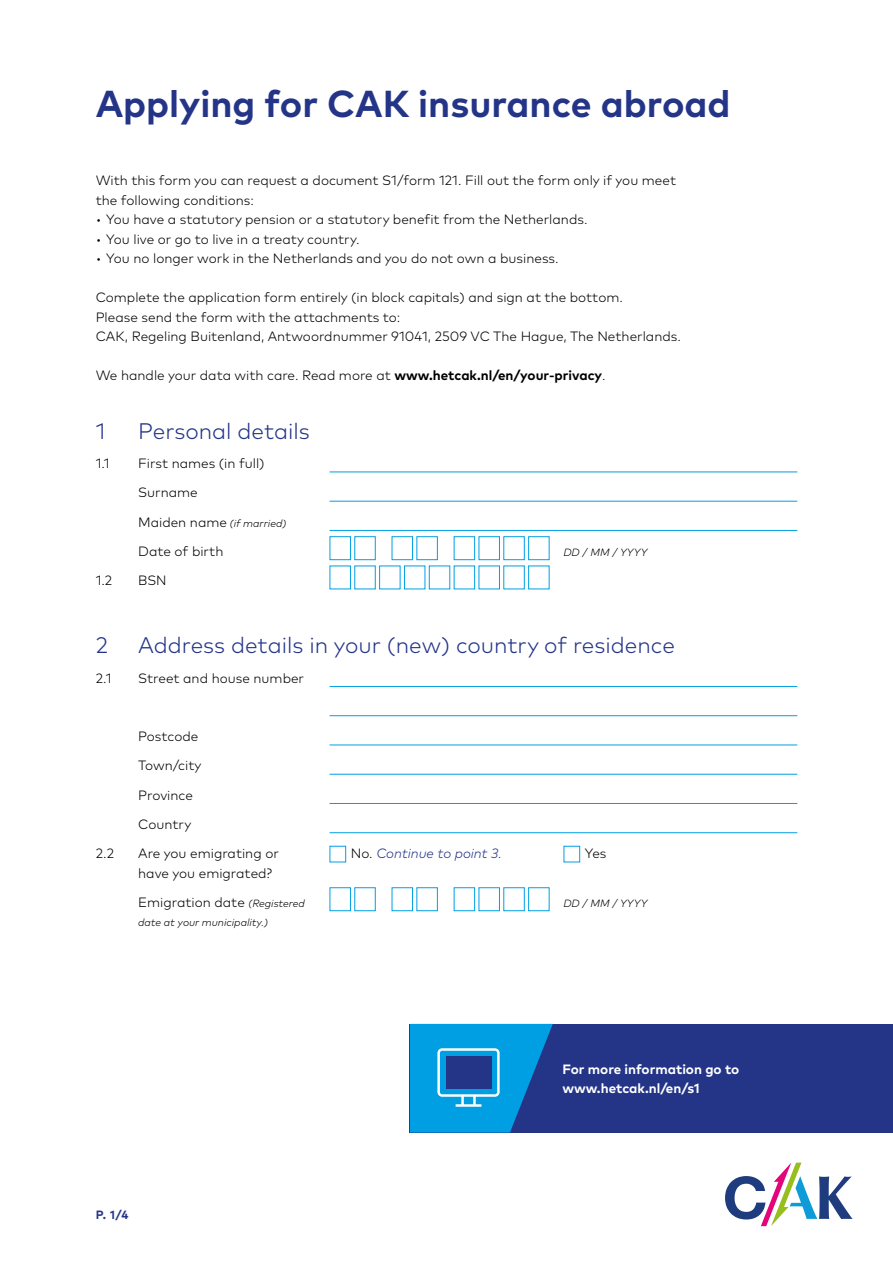
<style>
.page{position:relative;width:893px;height:1263px;background:#fff}
.page>*{position:absolute;margin:0;border:0;box-sizing:border-box;transform-origin:0 0}
._01___KOP_donkerblauw{font:700 37.5px "Mark Pro";color:#243588}
._03___tussenkop{font:300 22.5px "Mark Pro";color:#243588}
._05___platte_tekst_witregel{font:300 13.5px/19.5px "Mark Pro";color:#000}
._05___platte_tekst{font:300 13.5px "Mark Pro";color:#000}
._11___invulregel{font:300 13.5px/19.5px "Mark Pro";color:#000}
._08___TOOLTIP_broodtekst{font:700 13.5px/19.5px "Mark Pro";color:#fff}
._11___invulregel_zonder_cijfer{font:300 13.5px "Mark Pro";color:#000}
._11___invulregel-2{font:italic 300 13.5px "Mark Pro";color:#243588}
.t1{font:700 12px "Mark Pro";color:#243588}
._05___platte_tekst-2{font:italic 300 10.5px "Mark Pro";color:#000}
._11___invulregel_zonder_cijfer-2{font:italic 300 10.5px "Mark Pro";color:#000}
.s1{font-weight:700}
.s2{font-style:normal;font-size:13.5px}
.s3{font-style:normal;color:#000}
.s4{font-style:italic;font-size:10.5px}
</style>
<div class="page">
<svg style="left:725px;top:1162px;width:128px;height:64px"></svg>
<div style="left:410px;top:1024px;width:483px;height:108px;background:#243588"></div>
<svg style="left:410px;top:1024px;width:143px;height:108px"></svg>
<hr style="left:330px;top:472px;width:467px;height:1px;background:#009fe3">
<hr style="left:330px;top:501px;width:467px;height:1px;background:#009fe3">
<hr style="left:330px;top:530px;width:467px;height:1px;background:#009fe3">
<hr style="left:330px;top:686px;width:467px;height:1px;background:#009fe3">
<hr style="left:330px;top:715px;width:467px;height:1px;background:#009fe3">
<hr style="left:330px;top:745px;width:467px;height:1px;background:#009fe3">
<hr style="left:330px;top:774px;width:467px;height:1px;background:#009fe3">
<hr style="left:330px;top:803px;width:467px;height:1px;background:#009fe3">
<hr style="left:330px;top:832px;width:467px;height:1px;background:#009fe3">
<div style="left:330px;top:536px;width:21px;height:24px;border:1px solid #009fe3"></div>
<div style="left:354px;top:536px;width:22px;height:24px;border:1px solid #009fe3"></div>
<div style="left:392px;top:536px;width:21px;height:24px;border:1px solid #009fe3"></div>
<div style="left:416px;top:536px;width:22px;height:24px;border:1px solid #009fe3"></div>
<div style="left:454px;top:536px;width:21px;height:24px;border:1px solid #009fe3"></div>
<div style="left:479px;top:536px;width:21px;height:24px;border:1px solid #009fe3"></div>
<div style="left:503px;top:536px;width:22px;height:24px;border:1px solid #009fe3"></div>
<div style="left:528px;top:536px;width:21px;height:24px;border:1px solid #009fe3"></div>
<div style="left:330px;top:566px;width:21px;height:23px;border:1px solid #009fe3"></div>
<div style="left:379px;top:566px;width:21px;height:23px;border:1px solid #009fe3"></div>
<div style="left:404px;top:566px;width:21px;height:23px;border:1px solid #009fe3"></div>
<div style="left:429px;top:566px;width:21px;height:23px;border:1px solid #009fe3"></div>
<div style="left:454px;top:566px;width:21px;height:23px;border:1px solid #009fe3"></div>
<div style="left:479px;top:566px;width:21px;height:23px;border:1px solid #009fe3"></div>
<div style="left:330px;top:846px;width:16px;height:16px;border:1px solid #009fe3"></div>
<div style="left:564px;top:846px;width:16px;height:16px;border:1px solid #009fe3"></div>
<div style="left:330px;top:887px;width:21px;height:24px;border:1px solid #009fe3"></div>
<div style="left:354px;top:887px;width:22px;height:24px;border:1px solid #009fe3"></div>
<div style="left:392px;top:887px;width:21px;height:24px;border:1px solid #009fe3"></div>
<div style="left:416px;top:887px;width:22px;height:24px;border:1px solid #009fe3"></div>
<div style="left:454px;top:887px;width:21px;height:24px;border:1px solid #009fe3"></div>
<div style="left:479px;top:887px;width:21px;height:24px;border:1px solid #009fe3"></div>
<div style="left:503px;top:887px;width:22px;height:24px;border:1px solid #009fe3"></div>
<div style="left:528px;top:887px;width:21px;height:24px;border:1px solid #009fe3"></div>
<h1 class="_01___KOP_donkerblauw" style="left:96px;top:75px;width:636px">Applying for CAK insurance abroad</h1>
<p class="_05___platte_tekst_witregel" style="left:96px;top:170px;width:582px">With this form you can request a document S1/form 121. Fill out the form only if you meet the following conditions:</p>
<p class="_05___platte_tekst_witregel" style="left:96px;top:209px;width:493px">• You have a statutory pension or a statutory benefit from the Netherlands.</p>
<p class="_05___platte_tekst_witregel" style="left:96px;top:228px;width:265px">• You live or go to live in a treaty country.</p>
<p class="_05___platte_tekst_witregel" style="left:96px;top:248px;width:465px">• You no longer work in the Netherlands and you do not own a business.</p>
<p class="_05___platte_tekst_witregel" style="left:96px;top:287px;width:529px">Complete the application form entirely (in block capitals) and sign at the bottom.<br>Please send the form with the attachments to:</p>
<p class="_05___platte_tekst" style="left:96px;top:326px;width:587px">CAK, Regeling Buitenland, Antwoordnummer 91041, 2509 VC The Hague, The Netherlands.</p>
<p class="_05___platte_tekst_witregel" style="left:96px;top:365px;width:512px">We handle your data with care. Read more at <span class="s1">www.hetcak.nl/en/your-privacy</span>.</p>
<h2 class="_03___tussenkop" style="left:96px;top:414px;width:11px">1</h2>
<h2 class="_03___tussenkop" style="left:138px;top:414px;width:173px">Personal details</h2>
<p class="_11___invulregel" style="left:96px;top:452px;width:16px">1.1</p>
<p class="_11___invulregel" style="left:138px;top:452px;width:128px">First names (in full)</p>
<p class="_11___invulregel_zonder_cijfer" style="left:138px;top:482px;width:61px">Surname</p>
<p class="_11___invulregel_zonder_cijfer-2" style="left:138px;top:515px;width:150px"><span class="s2">Maiden name</span> (if married)</p>
<p class="_05___platte_tekst" style="left:138px;top:541px;width:87px">Date of birth</p>
<p class="_05___platte_tekst-2" style="left:563px;top:544px;width:85px">DD / MM / YYYY</p>
<p class="_11___invulregel" style="left:96px;top:569px;width:18px">1.2</p>
<p class="_11___invulregel" style="left:138px;top:569px;width:30px">BSN</p>
<h2 class="_03___tussenkop" style="left:96px;top:628px;width:14px">2</h2>
<h2 class="_03___tussenkop" style="left:138px;top:628px;width:538px">Address details in your (new) country of residence</h2>
<p class="_11___invulregel" style="left:96px;top:667px;width:17px">2.1</p>
<p class="_11___invulregel" style="left:138px;top:667px;width:167px">Street and house number</p>
<p class="_11___invulregel_zonder_cijfer" style="left:138px;top:726px;width:62px">Postcode</p>
<p class="_11___invulregel_zonder_cijfer" style="left:138px;top:755px;width:65px">Town/city</p>
<p class="_11___invulregel_zonder_cijfer" style="left:138px;top:785px;width:56px">Province</p>
<p class="_11___invulregel_zonder_cijfer" style="left:138px;top:814px;width:55px">Country</p>
<p class="_11___invulregel" style="left:96px;top:842px;width:20px">2.2</p>
<p class="_11___invulregel" style="left:138px;top:842px;width:142px">Are you emigrating or have you emigrated?</p>
<p class="_11___invulregel-2" style="left:351px;top:843px;width:153px"><span class="s3">No.</span> Continue to point 3.</p>
<p class="_05___platte_tekst" style="left:585px;top:843px;width:23px">Yes</p>
<p class="_05___platte_tekst" style="left:138px;top:892px;width:168px">Emigration date <span class="s4">(Registered</span></p>
<p class="_05___platte_tekst-2" style="left:138px;top:915px;width:131px">date at your municipality.)</p>
<p class="_05___platte_tekst-2" style="left:563px;top:895px;width:85px">DD / MM / YYYY</p>
<p class="t1" style="left:96px;top:1205px;width:34px">P. 1/4</p>
<p class="_08___TOOLTIP_broodtekst" style="left:562px;top:1058px;width:178px">For more information go to www.hetcak.nl/en/s1</p>
</div>
